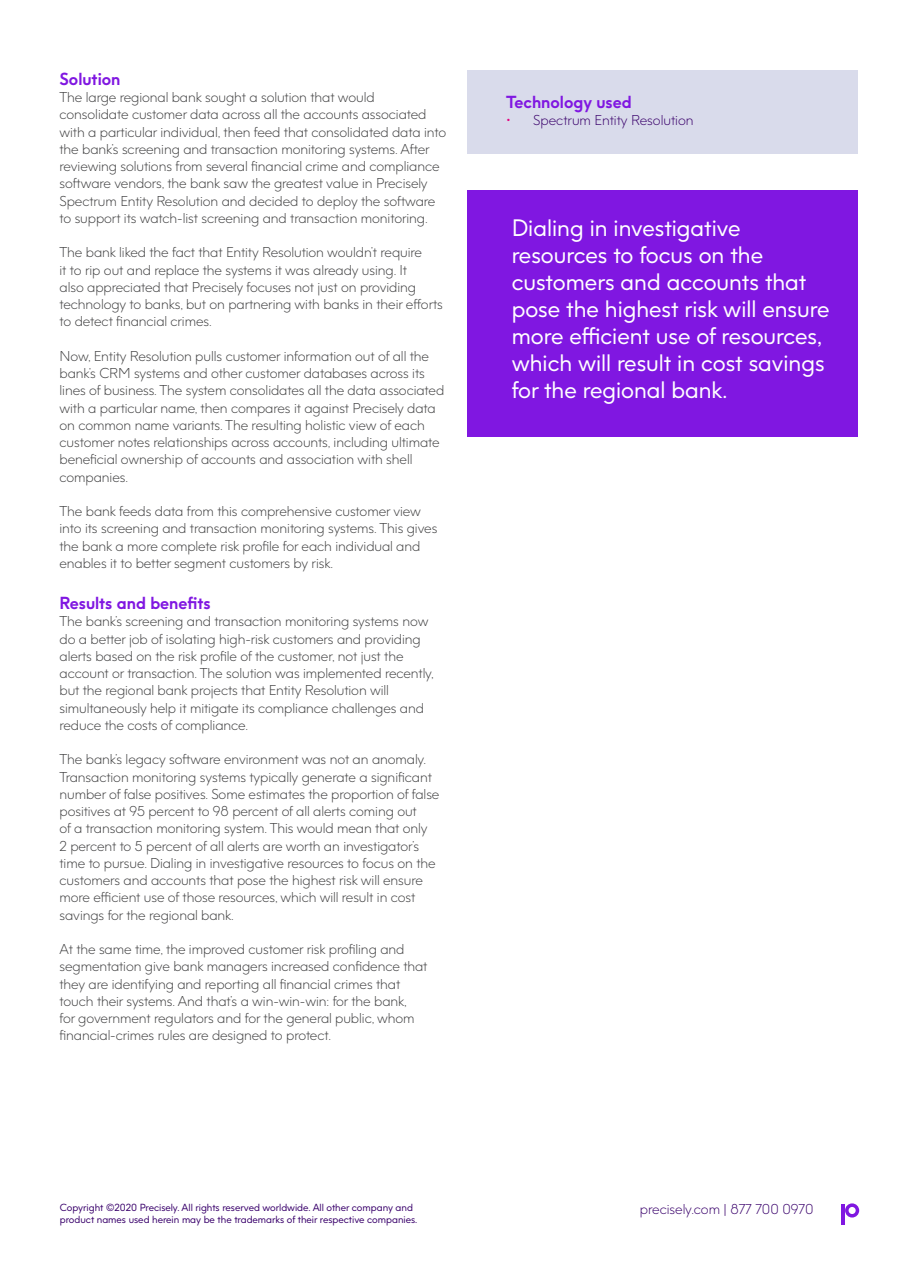
<style>
.page{position:relative;width:918px;height:1263px;background:#fff}
.page>*{position:absolute;margin:0;border:0;box-sizing:border-box;transform-origin:0 0}
.Body{font:22.5px/27px "Precisely";color:#fff}
.t1{font:700 16.5px "Precisely";color:#8017e1}
.t2{font:300 13.5px/17.2px "Precisely";letter-spacing:-.005em;color:#3e3e3f}
.t3{font:300 13.5px "Precisely";color:#39006b}
.t4{font:9.75px "Precisely";color:#39006b}
.s1{color:#e5007e}
</style>
<div class="page">
<svg style="left:845px;top:1203px;width:14px;height:14px"></svg>
<hr style="left:842px;top:1204px;width:3px;height:20px;background:#8017e1">
<div style="left:468px;top:71px;width:390px;height:83px;background:#d9dbeb"></div>
<div style="left:468px;top:190px;width:390px;height:247px;background:#8017e1"></div>
<h1 class="t1" style="left:60px;top:68px;width:63px">Solution</h1>
<h1 class="t2" style="left:60px;top:89px;width:388px">The large regional bank sought a solution that would consolidate customer data across all the accounts associated with a particular individual, then feed that consolidated data into the bank’s screening and transaction monitoring systems. After reviewing solutions from several financial crime and compliance software vendors, the bank saw the greatest value in Precisely Spectrum Entity Resolution and decided to deploy the software to support its watch-list screening and transaction monitoring.</h1>
<h1 class="t2" style="left:60px;top:244px;width:385px">The bank liked the fact that Entity Resolution wouldn’t require<br>it to rip out and replace the systems it was already using. It<br>also appreciated that Precisely focuses not just on providing technology to banks, but on partnering with banks in their efforts to detect financial crimes.</h1>
<h1 class="t2" style="left:60px;top:347px;width:386px">Now, Entity Resolution pulls customer information out of all the bank’s CRM systems and other customer databases across its lines of business. The system consolidates all the data associated with a particular name, then compares it against Precisely data on common name variants. The resulting holistic view of each customer notes relationships across accounts, including ultimate beneficial ownership of accounts and association with shell companies.</h1>
<h1 class="t2" style="left:60px;top:503px;width:379px">The bank feeds data from this comprehensive customer view into its screening and transaction monitoring systems. This gives the bank a more complete risk profile for each individual and enables it to better segment customers by risk.</h1>
<h1 class="t1" style="left:60px;top:592px;width:153px">Results and benefits</h1>
<h1 class="t2" style="left:60px;top:613px;width:376px">The bank’s screening and transaction monitoring systems now do a better job of isolating high-risk customers and providing alerts based on the risk profile of the customer, not just the account or transaction. The solution was implemented recently, but the regional bank projects that Entity Resolution will simultaneously help it mitigate its compliance challenges and reduce the costs of compliance.</h1>
<h1 class="t2" style="left:60px;top:751px;width:381px">The bank’s legacy software environment was not an anomaly.<br>Transaction monitoring systems typically generate a significant number of false positives. Some estimates the proportion of false positives at 95 percent to 98 percent of all alerts coming out<br>of a transaction monitoring system. This would mean that only<br>2 percent to 5 percent of all alerts are worth an investigator’s time to pursue. Dialing in investigative resources to focus on the customers and accounts that pose the highest risk will ensure more efficient use of those resources, which will result in cost savings for the regional bank.</h1>
<h1 class="t2" style="left:60px;top:941px;width:369px">At the same time, the improved customer risk profiling and segmentation give bank managers increased confidence that they are identifying and reporting all financial crimes that touch their systems. And that’s a win-win-win: for the bank,<br>for government regulators and for the general public, whom financial-crimes rules are designed to protect.</h1>
<p class="t1" style="left:506px;top:91px;width:127px">Technology used</p>
<p class="t3" style="left:506px;top:112px;width:189px"><span class="s1">•</span> Spectrum Entity Resolution</p>
<p class="Body" style="left:512px;top:214px;width:319px">Dialing in investigative resources to focus on the customers and accounts that pose the highest risk will ensure more efficient use of resources, which will result in cost savings for the regional bank.</p>
<p class="t4" style="left:60px;top:1201px;width:355px">Copyright ©2020 Precisely. All rights reserved worldwide. All other company and</p>
<p class="t4" style="left:60px;top:1213px;width:359px">product names used herein may be the trademarks of their respective companies.</p>
<p class="t3" style="left:640px;top:1201px;width:175px">precisely.com | 877 700 0970</p>
</div>
